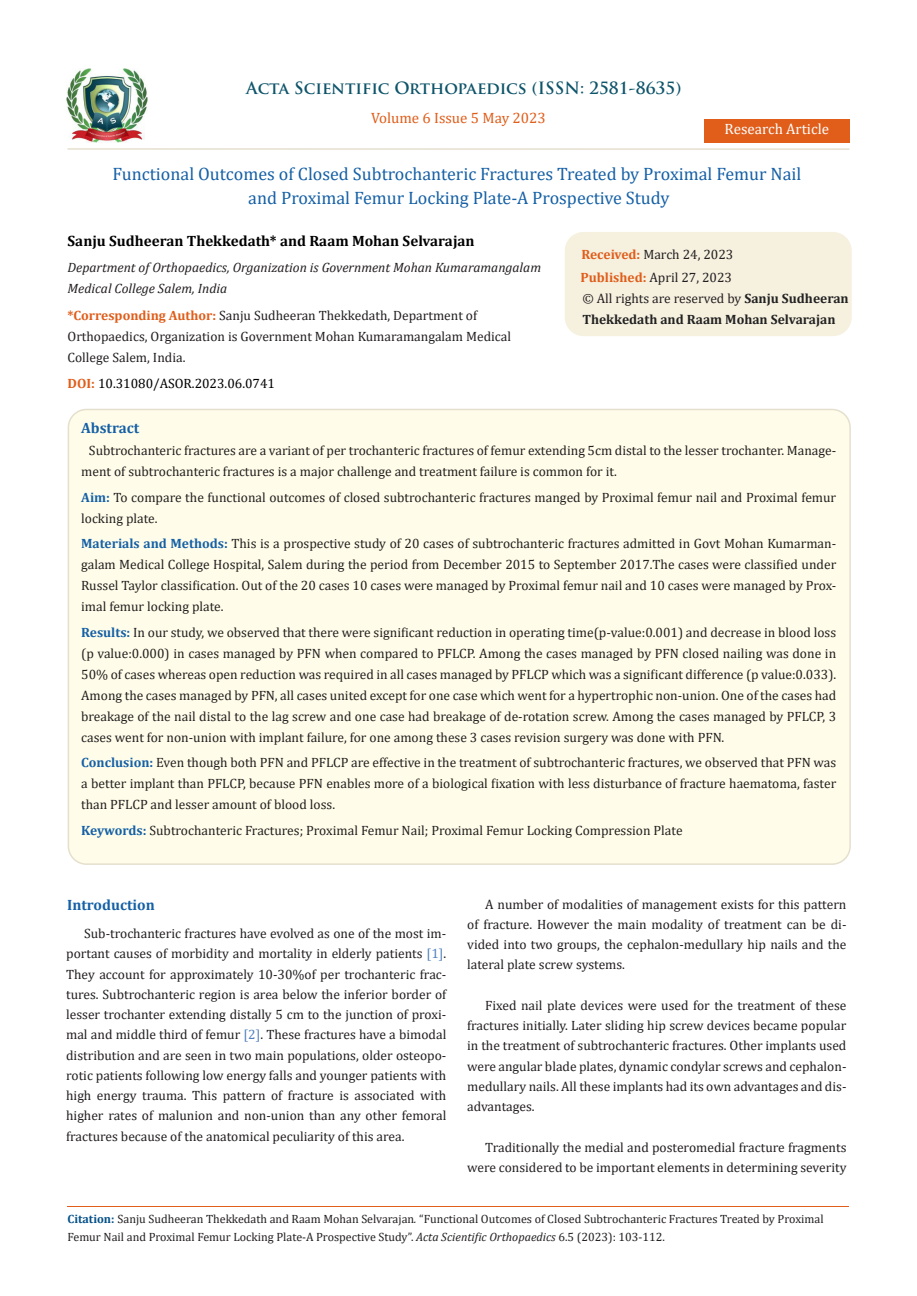
<style>
.page{position:relative;width:917px;height:1296px;background:#fff}
.page>*{position:absolute;margin:0;border:0;box-sizing:border-box;transform-origin:0 0}
.t1{font:18px/24px "Cambria";color:#1560a6;text-align:center}
.t2{font:700 16.5px "Trajan Pro";color:#0e546a}
.t3{font:700 15px "Cambria";color:#000}
.t4{font:15px "Cambria";color:#e05d1a}
.t5{font:700 15px "Cambria";color:#1560a6}
.t6{font:15px "Cambria";color:#fff}
.Normal__Web{font:13.5px/20.2px "Cambria";color:#231f20;text-align:justify}
.t7{font:italic 13.5px/21px "Cambria";color:#231f20}
.t8{font:700 13.5px/21px "Cambria";color:#222}
.t9{font:13.5px "Cambria";color:#000}
.t10{font:12px/18px "Cambria";color:#231f20}
.s1{font-weight:700;color:#e05d1a}
.s2{font-weight:400;color:#231f20}
.s3{font-weight:700;color:#1560a6}
.s4{color:#4f81bd}
.s5{font-weight:700;color:#035089}
.s6{font-style:italic}
</style>
<div class="page">
<img style="left:67px;top:68px;width:80px;height:74px">
<div style="left:704px;top:119px;width:145px;height:23px;background:#e05d1a"></div>
<div style="left:565px;top:233px;width:285px;height:102px;background:#f6f0df;border-radius:18px"></div>
<div style="left:564px;top:232px;width:287px;height:104px;border:2px solid #f6f0df;border-radius:18px"></div>
<div style="left:68px;top:410px;width:782px;height:454px;background:#fffde9;border-radius:18px"></div>
<div style="left:68px;top:409px;width:782px;height:456px;border:2px solid #e5dfce;border-radius:18px"></div>
<hr style="left:67px;top:148px;width:782px;height:2px;background:#e5dfce">
<hr style="left:67px;top:1206px;width:782px;height:1px;background:#e05d1a">
<p class="t2" style="left:246px;top:77px;width:436px">Acta Scientific Orthopaedics (ISSN: 2581-8635)</p>
<p class="t4" style="left:371px;top:109px;width:176px">Volume 6 Issue 5 May 2023</p>
<p class="t6" style="left:724px;top:120px;width:106px">Research Article</p>
<p class="t1" style="left:113px;top:162px;width:690px">Functional Outcomes of Closed Subtrochanteric Fractures Treated by Proximal Femur Nail and Proximal Femur Locking Plate-A Prospective Study</p>
<p class="t3" style="left:67px;top:230px;width:408px">Sanju Sudheeran Thekkedath* and Raam Mohan Selvarajan</p>
<p class="t7" style="left:67px;top:256px;width:475px">Department of Orthopaedics, Organization is Government Mohan Kumaramangalam<br>Medical College Salem, India</p>
<p class="Normal__Web" style="left:67px;top:305px;width:445px;line-height:21px;text-align:left"><span class="s1">*Corresponding Author:</span> Sanju Sudheeran Thekkedath, Department of<br>Orthopaedics, Organization is Government Mohan Kumaramangalam Medical<br>College Salem, India.</p>
<p class="Normal__Web" style="left:581px;top:244px;width:153px"><span class="s1">Received:</span> March 24, 2023</p>
<p class="Normal__Web" style="left:580px;top:267px;width:153px"><span class="s1">Published:</span> April 27, 2023</p>
<p class="t8" style="left:582px;top:288px;width:268px"><span class="s2">© All rights are reserved by</span> Sanju Sudheeran<br>Thekkedath and Raam Mohan Selvarajan</p>
<p class="t9" style="left:68px;top:375px;width:209px"><span class="s1">DOI:</span> 10.31080/ASOR.2023.06.0741</p>
<p class="t5" style="left:81px;top:417px;width:60px">Abstract</p>
<p class="Normal__Web" style="left:81px;top:440px;width:756px;line-height:21px;text-indent:8px">Subtrochanteric fractures are a variant of per trochanteric fractures of femur extending 5cm distal to the lesser trochanter. Manage&shy;ment of subtrochanteric fractures is a major challenge and treatment failure is common for it.</p>
<p class="Normal__Web" style="left:81px;top:487px;width:756px;line-height:21px"><span class="s3">Aim:</span> To compare the functional outcomes of closed subtrochanteric fractures manged by Proximal femur nail and Proximal femur locking plate.</p>
<p class="Normal__Web" style="left:81px;top:533px;width:756px;line-height:21px"><span class="s3">Materials and Methods:</span> This is a prospective study of 20 cases of subtrochanteric fractures admitted in Govt Mohan Kumarman&shy;galam Medical College Hospital, Salem during the period from December 2015 to September 2017.The cases were classified under Russel Taylor classification. Out of the 20 cases 10 cases were managed by Proximal femur nail and 10 cases were managed by Prox&shy;imal femur locking plate.</p>
<p class="Normal__Web" style="left:81px;top:622px;width:756px;line-height:21px"><span class="s3">Results:</span> In our study, we observed that there were significant reduction in operating time(p-value:0.001) and decrease in blood loss (p value:0.000) in cases managed by PFN when compared to PFLCP. Among the cases managed by PFN closed nailing was done in 50% of cases whereas open reduction was required in all cases managed by PFLCP which was a significant difference (p value:0.033).<br>Among the cases managed by PFN, all cases united except for one case which went for a hypertrophic non-union. One of the cases had breakage of the nail distal to the lag screw and one case had breakage of de-rotation screw. Among the cases managed by PFLCP, 3 cases went for non-union with implant failure, for one among these 3 cases revision surgery was done with PFN.</p>
<p class="Normal__Web" style="left:81px;top:752px;width:756px;line-height:21px"><span class="s3">Conclusion:</span> Even though both PFN and PFLCP are effective in the treatment of subtrochanteric fractures, we observed that PFN was a better implant than PFLCP, because PFN enables more of a biological fixation with less disturbance of fracture haematoma, faster than PFLCP and lesser amount of blood loss.</p>
<p class="Normal__Web" style="left:81px;top:820px;width:603px"><span class="s3">Keywords:</span> Subtrochanteric Fractures; Proximal Femur Nail; Proximal Femur Locking Compression Plate</p>
<p class="t5" style="left:67px;top:894px;width:89px">Introduction</p>
<p class="Normal__Web" style="left:66px;top:923px;width:382px;text-indent:18px">Sub-trochanteric fractures have evolved as one of the most im&shy;portant causes of morbidity and mortality in elderly patients <span class="s4">[1]</span>.<br>They account for approximately 10-30%of per trochanteric frac&shy;tures. Subtrochanteric region is area below the inferior border of lesser trochanter extending distally 5 cm to the junction of proxi&shy;mal and middle third of femur <span class="s4">[2]</span>. These fractures have a bimodal distribution and are seen in two main populations, older osteopo&shy;rotic patients following low energy falls and younger patients with high energy trauma. This pattern of fracture is associated with higher rates of malunion and non-union than any other femoral fractures because of the anatomical peculiarity of this area.</p>
<p class="Normal__Web" style="left:467px;top:894px;width:381px;text-indent:18px">A number of modalities of management exists for this pattern of fracture. However the main modality of treatment can be di&shy;vided into two groups, the cephalon-medullary hip nails and the lateral plate screw systems.</p>
<p class="Normal__Web" style="left:467px;top:995px;width:381px;text-indent:18px">Fixed nail plate devices were used for the treatment of these fractures initially. Later sliding hip screw devices became popular in the treatment of subtrochanteric fractures. Other implants used were angular blade plates, dynamic condylar screws and cephalon&shy;medullary nails. All these implants had its own advantages and dis&shy;advantages.</p>
<p class="Normal__Web" style="left:467px;top:1137px;width:381px;text-align:right">Traditionally the medial and posteromedial fracture fragments were considered to be important elements in determining severity</p>
<p class="t10" style="left:67px;top:1210px;width:757px"><span class="s5">Citation:</span> Sanju Sudheeran Thekkedath and Raam Mohan Selvarajan<span class="s6">.</span> “Functional Outcomes of Closed Subtrochanteric Fractures Treated by Proximal<br>Femur Nail and Proximal Femur Locking Plate-A Prospective Study”. <span class="s6">Acta Scientific Orthopaedics</span> 6.5 (2023): 103-112.</p>
</div>
